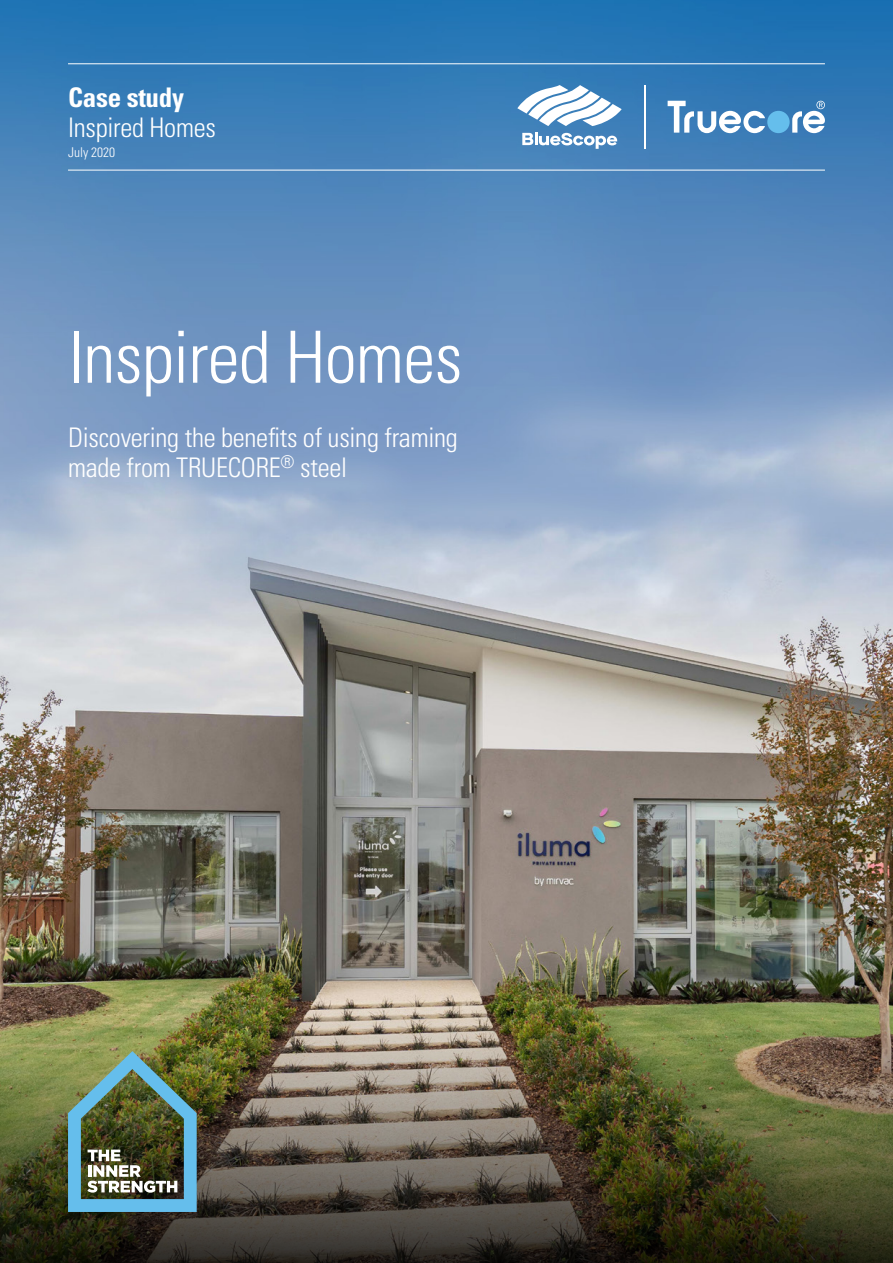
<style>
.page{position:relative;width:893px;height:1263px;background:#fff}
.page>*{position:absolute;margin:0;border:0;box-sizing:border-box;transform-origin:0 0}
._9__Front_Cover{font:300 condensed 72px "Univers";letter-spacing:-.01em;color:#fff}
._4__Intro_Type{font:300 condensed 27px/30px "Univers";letter-spacing:-.01em;color:#fff}
._4__Intro_Type-2{font:700 condensed 27px "Univers";letter-spacing:-.01em;color:#fff}
._1__Body{font:300 condensed 13.5px "Univers";color:#fff}
</style>
<div class="page">
<img style="left:0;top:0;width:893px;height:999px">
<img style="left:0;top:999px;width:893px;height:264px">
<hr style="left:68px;top:170px;width:757px;height:1px;background:#fff">
<hr style="left:68px;top:63px;width:757px;height:1px;background:#fff">
<img style="left:68px;top:1051px;width:129px;height:161px">
<hr style="left:644px;top:85px;width:1px;height:64px;background:#fff">
<div style="left:767px;top:111px;width:23px;height:22px;background:#65beec;border-radius:50%"></div>
<svg style="left:668px;top:101px;width:97px;height:32px"></svg>
<svg style="left:792px;top:101px;width:33px;height:32px"></svg>
<svg style="left:517px;top:85px;width:105px;height:41px"></svg>
<svg style="left:522px;top:133px;width:95px;height:16px"></svg>
<p class="_4__Intro_Type-2" style="left:68px;top:80px;width:118px">Case study</p>
<p class="_4__Intro_Type" style="left:68px;top:112px;width:149px">Inspired Homes</p>
<p class="_1__Body" style="left:68px;top:144px;width:49px">July 2020</p>
<p class="_9__Front_Cover" style="left:68px;top:314px;width:396px">Inspired Homes</p>
<p class="_4__Intro_Type" style="left:68px;top:422px;width:391px">Discovering the benefits of using framing made from TRUECORE<sup>®</sup> steel</p>
</div>
